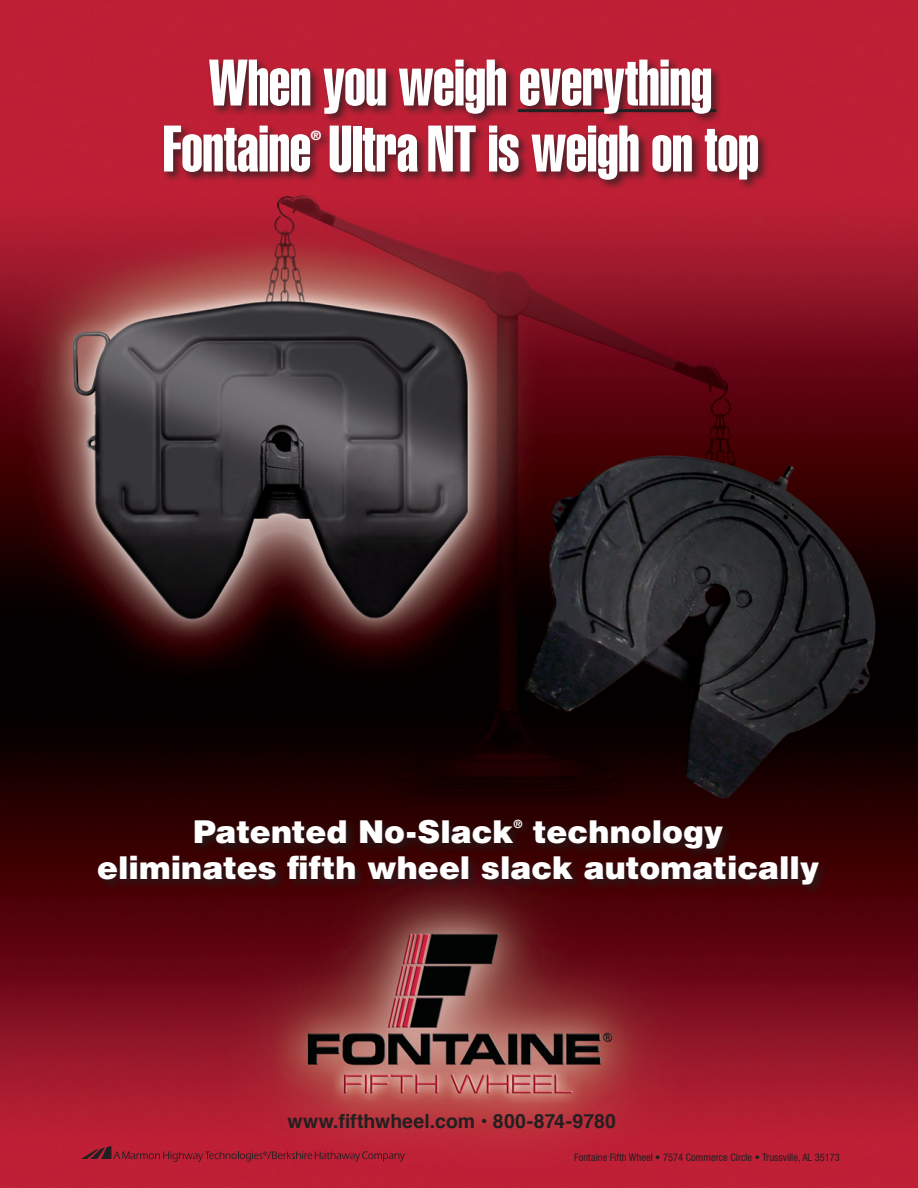
<style>
.page{position:relative;width:918px;height:1188px;background:#fff}
.page>*{position:absolute;margin:0;border:0;box-sizing:border-box;transform-origin:0 0}
.t1{font:64.5px "Helvetica Extra Compressed";letter-spacing:-.005em;color:#fff}
.t2{font:900 31.5px/36px "Helvetica";color:#fff}
.t3{font:700 19.5px "Helvetica";color:#231f20}
.t4{font:13.05px "Helvetica Extra Compressed";color:#fff}
.t5{font:900 11.4px "Helvetica";color:#fff}
.t6{font:condensed 10.5px "Helvetica Neue";color:#231f20}
.s1{font-size:63px}
</style>
<div class="page">
<img style="left:0;top:0;width:918px;height:1188px">
<div style="left:96px;top:816px;width:734px;height:81px;background:#231f20;opacity:.75"></div>
<svg style="left:81px;top:1146px;width:324px;height:16px;background:#a51f32"></svg>
<div style="left:162px;top:57px;width:608px;height:134px;background:#231f20;opacity:.75"></div>
<p class="t1" style="left:209px;top:44px;width:504px">When you weigh everything</p>
<p class="t1" style="left:163px;top:110px;width:598px">Fontaine Ultra NT is weigh <span class="s1">on top</span></p>
<p class="t4" style="left:311px;top:128px;width:12px">®</p>
<p class="t2" style="left:193px;top:813px;width:322px">Patented No-Slack</p>
<p class="t5" style="left:513px;top:816px;width:11px">®</p>
<p class="t2" style="left:97px;top:813px;width:724px;text-indent:436px">technology eliminates fifth wheel slack automatically</p>
<p class="t3" style="left:287px;top:1105px;width:330px">www.fifthwheel.com • 800-874-9780</p>
<p class="t6" style="left:574px;top:1151px;width:267px">Fontaine Fifth Wheel • 7574 Commerce Circle • Trussville, AL 35173</p>
</div>
